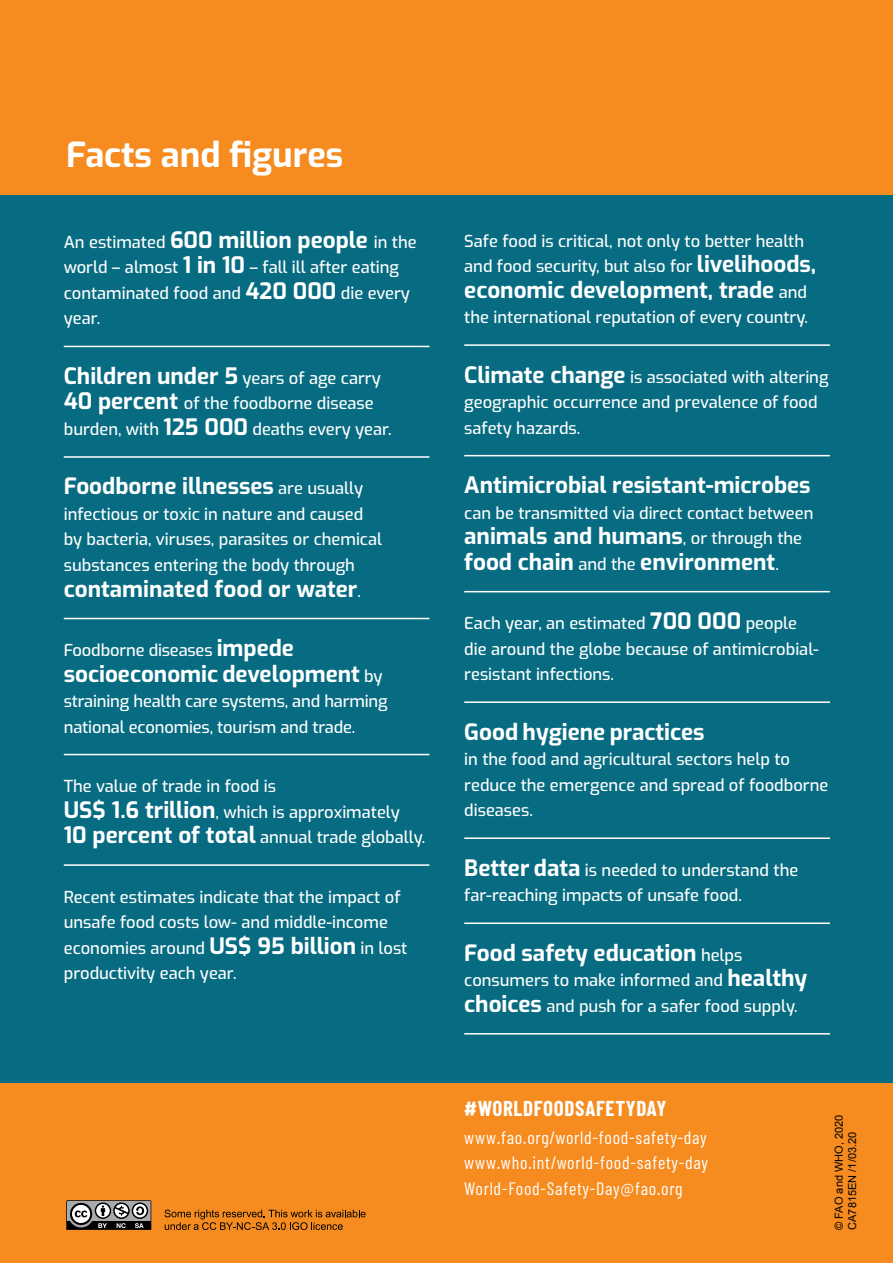
<style>
.page{position:relative;width:893px;height:1263px;background:#fff}
.page>*{position:absolute;margin:0;border:0;box-sizing:border-box;transform-origin:0 0}
.t1{font:700 34.5px "Exo";color:#fff}
.t2{font:700 22.5px/25.5px "Exo";color:#fff}
.t3{font:700 21px "Barlow Condensed";letter-spacing:.03em;color:#fff}
.t4{font:18px/25.5px "Barlow Condensed";letter-spacing:.04em;color:#fff;text-align:justify}
.t5{font:500 16.5px/25.5px "Exo";color:#fff}
.t6{font:10.95px/13.2px "Arial";color:#000}
.s1{font-weight:700;font-size:22.5px}
.s2{font-weight:500;font-size:16.5px}
.s3{font-style:inherit}
</style>
<div class="page">
<div style="left:0;top:0;width:893px;height:196px;background:#f68b1f"></div>
<div style="left:0;top:1082px;width:893px;height:181px;background:#f68b1f"></div>
<div style="left:0;top:196px;width:893px;height:887px;background:#076c82"></div>
<hr style="left:64px;top:346px;width:365px;height:1px;background:#fff">
<hr style="left:64px;top:456px;width:365px;height:2px;background:#fff">
<hr style="left:64px;top:618px;width:365px;height:1px;background:#fff">
<hr style="left:64px;top:754px;width:365px;height:1px;background:#fff">
<hr style="left:64px;top:864px;width:365px;height:2px;background:#fff">
<hr style="left:464px;top:344px;width:366px;height:2px;background:#fff">
<hr style="left:464px;top:455px;width:366px;height:1px;background:#fff">
<hr style="left:464px;top:591px;width:366px;height:1px;background:#fff">
<hr style="left:464px;top:701px;width:366px;height:2px;background:#fff">
<hr style="left:464px;top:837px;width:366px;height:2px;background:#fff">
<hr style="left:464px;top:922px;width:366px;height:2px;background:#fff">
<hr style="left:464px;top:1033px;width:366px;height:1px;background:#fff">
<svg style="left:66px;top:1200px;width:300px;height:30px"></svg>
<h1 class="t1" style="left:66px;top:128px;width:279px">Facts and figures</h1>
<p class="t5" style="left:64px;top:228px;width:354px">An estimated <span class="s1">600 million people</span> in the world – almost <span class="s1">1 in 10</span> – fall ill after eating contaminated food and <span class="s1">420 000</span> die every year.</p>
<p class="t5" style="left:64px;top:364px;width:329px"><span class="s1">Children under 5</span> years of age carry<br><span class="s1">40 percent</span> of the foodborne disease burden, with <span class="s1">125 000</span> deaths every year.</p>
<h2 class="t2" style="left:64px;top:472px;width:301px">Foodborne illnesses <span class="s2">are usually</span></h2>
<p class="t5" style="left:64px;top:500px;width:320px">infectious or toxic in nature and caused by bacteria, viruses, parasites or chemical substances entering the body through</p>
<h2 class="t2" style="left:64px;top:574px;width:299px">contaminated food or water<span class="s2">.</span></h2>
<p class="t5" style="left:64px;top:636px;width:232px">Foodborne diseases <span class="s1">impede</span></p>
<h2 class="t2" style="left:64px;top:659px;width:320px">socioeconomic development <span class="s2">by</span></h2>
<p class="t5" style="left:64px;top:687px;width:325px">straining health care systems, and harming national economies, tourism and trade.</p>
<p class="t5" style="left:64px;top:772px;width:363px">The value of trade in food is<br><span class="s1">US$ 1.6 trillion</span>, which is approximately<br><span class="s1">10 percent of total</span> annual trade globally.</p>
<p class="t5" style="left:64px;top:883px;width:345px">Recent estimates indicate that the impact of unsafe food costs low- and middle-income economies around <span class="s1">US$ 95 billion</span> in lost productivity each year.</p>
<p class="t5" style="left:464px;top:227px;width:353px">Safe food is critical, not only to better health and food security, but also for <span class="s1">livelihoods,</span></p>
<h2 class="t2" style="left:464px;top:275px;width:344px">economic development, trade <span class="s2">and</span></h2>
<p class="t5" style="left:464px;top:303px;width:345px">the international reputation of every country.</p>
<p class="t5" style="left:464px;top:363px;width:366px"><span class="s1">Climate change</span> is associated with altering geographic occurrence and prevalence of food safety hazards.</p>
<h2 class="t2" style="left:464px;top:471px;width:348px">Antimicrobial resistant-microbes</h2>
<p class="t5" style="left:464px;top:499px;width:351px">can be transmitted via direct contact between</p>
<h2 class="t2" style="left:464px;top:522px;width:339px">animals and humans<span class="s2">, or through the </span>food chain <span class="s2">and the</span> environment<span class="s2">.</span></h2>
<p class="t5" style="left:464px;top:609px;width:356px">Each year, an estimated <span class="s1">700 000</span> people die around the globe because of antimicrobial&shy;resistant infections.</p>
<h2 class="t2" style="left:464px;top:717px;width:242px">Good hygiene practices</h2>
<p class="t5" style="left:464px;top:745px;width:366px">in the food and agricultural sectors help to reduce the emergence and spread of foodborne diseases.</p>
<p class="t5" style="left:464px;top:856px;width:336px"><span class="s1">Better data</span> is needed to understand the far-reaching impacts of unsafe food.</p>
<h2 class="t2" style="left:464px;top:938px;width:280px">Food safety education <span class="s2">helps</span></h2>
<p class="t5" style="left:464px;top:966px;width:345px">consumers to make informed and <span class="s1">healthy choices</span> and push for a safer food supply.</p>
<p class="t3" style="left:464px;top:1096px;width:204px">#WORLDFOODSAFETYDAY</p>
<p class="t4" style="left:464px;top:1124px;width:245px">www.fao.org/world-food-safety-day www.who.int/world-food-safety-day World-Food-Safety-Day@fao.org</p>
<p class="t6" style="left:832px;top:1230px;width:117px;rotate:-90deg">© FAO and WHO, 2020<br>CA7815EN /1/0<span class="s3">3.20</span></p>
</div>
